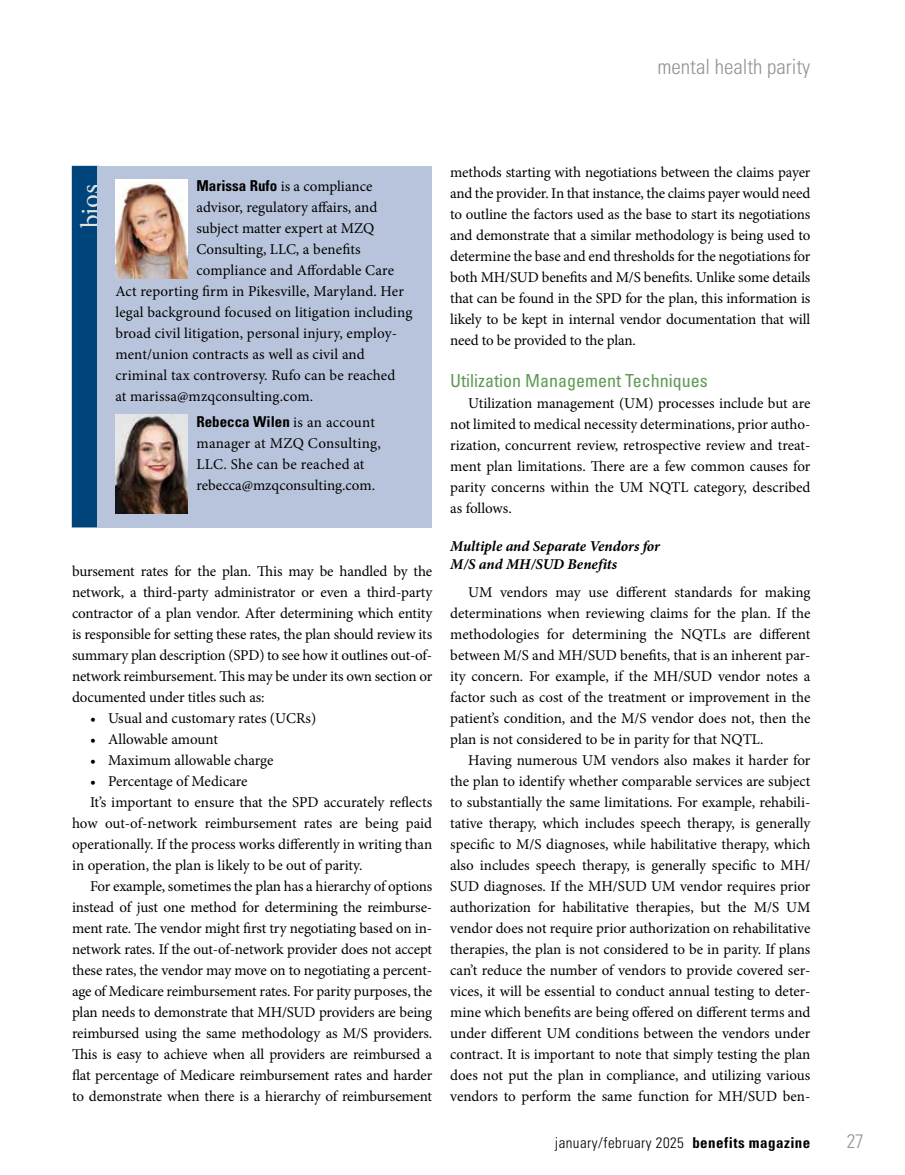
<style>
.page{position:relative;width:905px;height:1175px;background:#fff}
.page>*{position:absolute;margin:0;border:0;box-sizing:border-box;transform-origin:0 0}
.t1{font:27px "Minion Pro";color:#e2e5dd}
.t2{font:300 condensed 21px "Univers LT Pro";color:#939598}
.t3{font:300 condensed 19.5px "Univers LT Pro";color:#939598}
.t4{font:condensed 18px "Univers LT Pro";color:#5f9a54}
.t5{font:15px/21px "Minion Pro";letter-spacing:-.005em;color:#000;text-align:justify}
.t6{font:italic 700 15px/18px "Minion Pro";letter-spacing:-.005em;color:#000}
.t7{font:300 condensed 15px "Univers LT Pro";letter-spacing:.03em;color:#000}
.t8{font:700 condensed 15px "Univers LT Pro";color:#000}
.s1{font-family:"Univers LT Pro";font-weight:700;font-stretch:condensed}
.s2{font-family:"Minion Pro";font-weight:400;font-stretch:normal}
.s3{font-weight:700}
</style>
<div class="page">
<div style="left:72px;top:166px;width:27px;height:361px;background:#00447c"></div>
<div style="left:97px;top:166px;width:335px;height:361px;background:#b8c4db"></div>
<div style="left:115px;top:179px;width:72px;height:99px;background:#fff"></div>
<img style="left:115px;top:181px;width:72px;height:97px">
<img style="left:115px;top:415px;width:72px;height:99px">
<h2 class="t2" style="left:657px;top:52px;width:154px">mental health parity</h2>
<h1 class="t1" style="left:72px;top:228px;width:46px;rotate:-90deg">bios</h1>
<p class="t5" style="left:196px;top:176px;width:177px"><span class="s1">Marissa Rufo</span> is a compliance</p>
<p class="t5" style="left:196px;top:197px;width:182px">advisor, regulatory affairs, and</p>
<p class="t5" style="left:196px;top:218px;width:179px">subject matter expert at MZQ</p>
<p class="t5" style="left:196px;top:239px;width:166px">Consulting, LLC, a benefits</p>
<p class="t5" style="left:196px;top:260px;width:199px">compliance and Affordable Care</p>
<p class="t5" style="left:115px;top:281px;width:290px">Act reporting firm in Pikesville, Maryland. Her</p>
<p class="t5" style="left:115px;top:302px;width:298px">legal background focused on litigation including</p>
<p class="t5" style="left:115px;top:323px;width:283px">broad civil litigation, personal injury, employ-</p>
<p class="t5" style="left:115px;top:344px;width:251px">ment/union contracts as well as civil and</p>
<p class="t5" style="left:115px;top:365px;width:281px">criminal tax controversy. Rufo can be reached</p>
<p class="t5" style="left:115px;top:386px;width:199px">at marissa@mzqconsulting.com.</p>
<p class="t8" style="left:196px;top:412px;width:180px">Rebecca Wilen <span class="s2">is an account</span></p>
<p class="t5" style="left:196px;top:433px;width:186px;text-align:left">manager at MZQ Consulting,<br>LLC. She can be reached at rebecca@mzqconsulting.com.</p>
<p class="t5" style="left:72px;top:561px;width:362px">bursement rates for the plan. This may be handled by the network, a third-party administrator or even a third-party contractor of a plan vendor. After determining which entity is responsible for setting these rates, the plan should review its summary plan description (SPD) to see how it outlines out-of&shy;network reimbursement. This may be under its own section or documented under titles such as:</p>
<p class="t5" style="left:90px;top:708px;width:228px">• Usual and customary rates (UCRs)</p>
<p class="t5" style="left:90px;top:729px;width:129px">• Allowable amount</p>
<p class="t5" style="left:90px;top:750px;width:185px">• Maximum allowable charge</p>
<p class="t5" style="left:90px;top:771px;width:159px">• Percentage of Medicare</p>
<p class="t5" style="left:90px;top:792px;width:343px">It’s important to ensure that the SPD accurately reflects</p>
<p class="t5" style="left:72px;top:813px;width:362px">how out-of-network reimbursement rates are being paid</p>
<p class="t5" style="left:72px;top:834px;width:361px">operationally. If the process works differently in writing than</p>
<p class="t5" style="left:72px;top:855px;width:292px">in operation, the plan is likely to be out of parity.</p>
<p class="t5" style="left:90px;top:876px;width:344px">For example, sometimes the plan has a hierarchy of options</p>
<p class="t5" style="left:72px;top:897px;width:362px">instead of just one method for determining the reimburse-</p>
<p class="t5" style="left:72px;top:918px;width:362px">ment rate. The vendor might first try negotiating based on in-</p>
<p class="t5" style="left:72px;top:939px;width:361px">network rates. If the out-of-network provider does not accept</p>
<p class="t5" style="left:72px;top:960px;width:361px">these rates, the vendor may move on to negotiating a percent-</p>
<p class="t5" style="left:72px;top:981px;width:362px">age of Medicare reimbursement rates. For parity purposes, the</p>
<p class="t5" style="left:72px;top:1002px;width:361px">plan needs to demonstrate that MH/SUD providers are being</p>
<p class="t5" style="left:72px;top:1023px;width:361px">reimbursed using the same methodology as M/S providers.</p>
<p class="t5" style="left:72px;top:1044px;width:361px">This is easy to achieve when all providers are reimbursed a</p>
<p class="t5" style="left:72px;top:1065px;width:362px">flat percentage of Medicare reimbursement rates and harder</p>
<p class="t5" style="left:72px;top:1086px;width:361px">to demonstrate when there is a hierarchy of reimbursement</p>
<p class="t5" style="left:450px;top:162px;width:362px">methods starting with negotiations between the claims payer and the provider. In that instance, the claims payer would need to outline the factors used as the base to start its negotiations and demonstrate that a similar methodology is being used to determine the base and end thresholds for the negotiations for both MH/SUD benefits and M/S benefits. Unlike some details that can be found in the SPD for the plan, this information is likely to be kept in internal vendor documentation that will need to be provided to the plan.</p>
<p class="t4" style="left:450px;top:369px;width:259px">Utilization Management Techniques</p>
<p class="t5" style="left:450px;top:393px;width:362px;text-indent:18px">Utilization management (UM) processes include but are not limited to medical necessity determinations, prior autho&shy;rization, concurrent review, retrospective review and treat&shy;ment plan limitations. There are a few common causes for parity concerns within the UM NQTL category, described as follows.</p>
<p class="t6" style="left:450px;top:536px;width:211px">Multiple and Separate Vendors for<br>M/S and MH/SUD Benefits</p>
<p class="t5" style="left:450px;top:582px;width:362px;text-indent:18px">UM vendors may use different standards for making determinations when reviewing claims for the plan. If the methodologies for determining the NQTLs are different between M/S and MH/SUD benefits, that is an inherent par&shy;ity concern. For example, if the MH/SUD vendor notes a factor such as cost of the treatment or improvement in the patient’s condition, and the M/S vendor does not, then the plan is not considered to be in parity for that NQTL.</p>
<p class="t5" style="left:450px;top:750px;width:362px;text-indent:18px">Having numerous UM vendors also makes it harder for the plan to identify whether comparable services are subject to substantially the same limitations. For example, rehabili&shy;tative therapy, which includes speech therapy, is generally specific to M/S diagnoses, while habilitative therapy, which also includes speech therapy, is generally specific to MH/ SUD diagnoses. If the MH/SUD UM vendor requires prior authorization for habilitative therapies, but the M/S UM vendor does not require prior authorization on rehabilitative therapies, the plan is not considered to be in parity. If plans can’t reduce the number of vendors to provide covered ser&shy;vices, it will be essential to conduct annual testing to deter&shy;mine which benefits are being offered on different terms and under different UM conditions between the vendors under contract. It is important to note that simply testing the plan does not put the plan in compliance, and utilizing various vendors to perform the same function for MH/SUD ben-</p>
<p class="t7" style="left:555px;top:1132px;width:257px">january/february 2025 <span class="s3">benefits magazine</span></p>
<h3 class="t3" style="left:846px;top:1128px;width:19px">27</h3>
</div>
